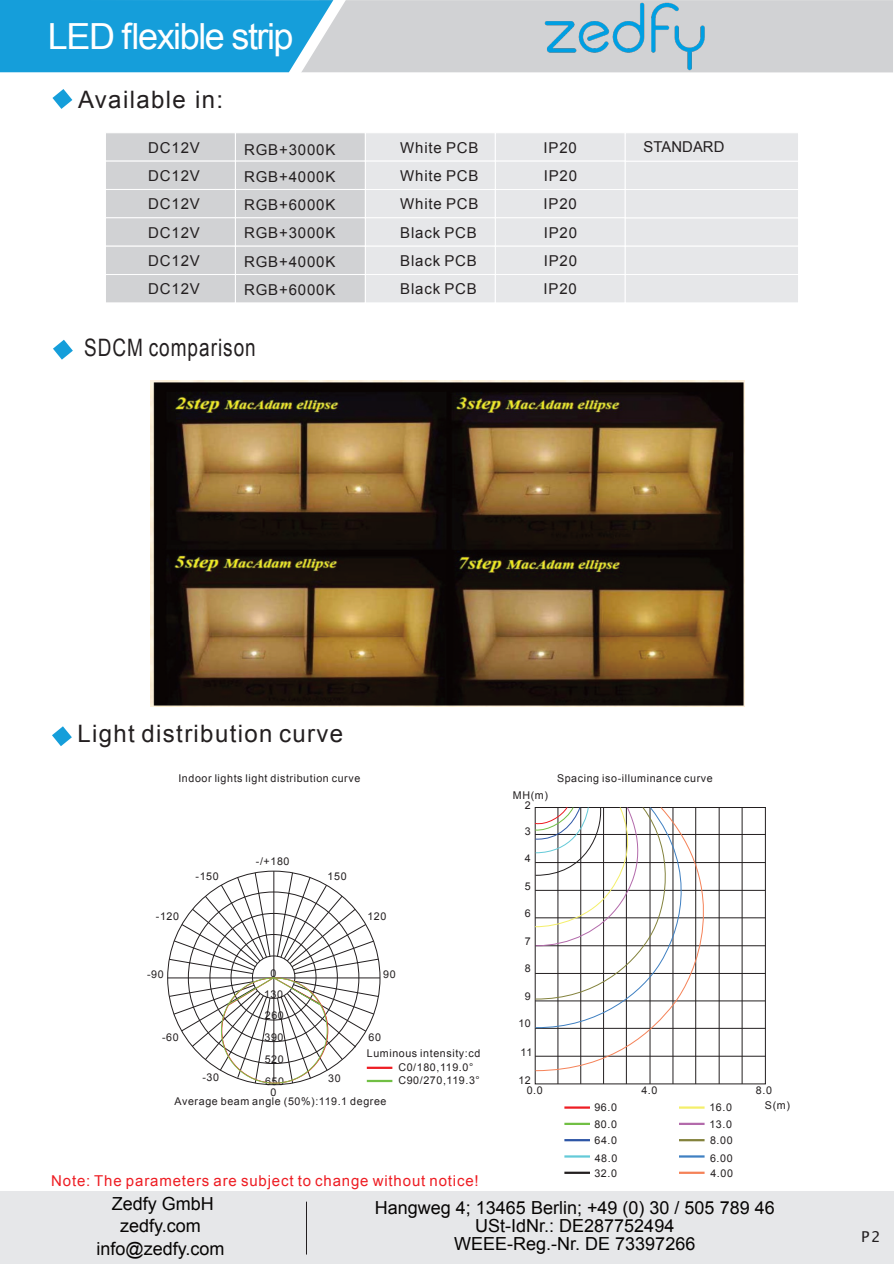
<style>
.page{position:relative;width:894px;height:1264px;background:#fff}
.page>*{position:absolute;margin:0;border:0;box-sizing:border-box;transform-origin:0 0}
.t1{font:36px "Arial";letter-spacing:-.04em;color:#fff}
.t2{font:24px "Arial";letter-spacing:.055em;color:#231f20}
.t3{font:24px "Arial";letter-spacing:.055em;color:#231f20;scale:.79 1}
.t4{font:18px/22.5px "Arial";color:#060403;text-align:center}
.t5{font:15px/27.8px "Arial";letter-spacing:.055em;color:#231f20;text-align:justify}
.t6{font:15px "Arial";letter-spacing:.055em;color:#ee1d23}
.t7{font:15px "Arial";letter-spacing:.005em;color:#231f20}
.t8{font:15px "Lucida Grande";color:#231f20}
.t9{font:10.65px/15.8px "Arial";letter-spacing:.055em;color:#231f20}
</style>
<div class="page">
<div style="left:0;top:1191px;width:893px;height:72px;background:#e6e7e9"></div>
<img style="left:151px;top:380px;width:593px;height:326px">
<div style="left:105px;top:133px;width:130px;height:28px;background:#d1d2d4;border:1px solid #fff"></div>
<div style="left:105px;top:161px;width:130px;height:29px;background:#d1d2d4;border:1px solid #fff"></div>
<div style="left:235px;top:133px;width:130px;height:28px;background:#d1d2d4;border:1px solid #fff"></div>
<div style="left:235px;top:161px;width:130px;height:29px;background:#d1d2d4;border:1px solid #fff"></div>
<div style="left:365px;top:133px;width:130px;height:28px;background:#e6e7e9;border:1px solid #fff"></div>
<div style="left:495px;top:133px;width:130px;height:28px;background:#e6e7e9;border:1px solid #fff"></div>
<div style="left:495px;top:161px;width:130px;height:29px;background:#e6e7e9;border:1px solid #fff"></div>
<div style="left:625px;top:161px;width:174px;height:29px;background:#e6e7e9;border:1px solid #fff"></div>
<div style="left:625px;top:133px;width:174px;height:28px;background:#e6e7e9"></div>
<div style="left:365px;top:161px;width:130px;height:29px;background:#e6e7e9;border:1px solid #fff"></div>
<div style="left:105px;top:189px;width:130px;height:29px;background:#d1d2d4;border:1px solid #fff"></div>
<div style="left:105px;top:218px;width:130px;height:28px;background:#d1d2d4;border:1px solid #fff"></div>
<div style="left:235px;top:189px;width:130px;height:29px;background:#d1d2d4;border:1px solid #fff"></div>
<div style="left:235px;top:218px;width:130px;height:28px;background:#d1d2d4;border:1px solid #fff"></div>
<div style="left:365px;top:189px;width:130px;height:29px;background:#e6e7e9;border:1px solid #fff"></div>
<div style="left:495px;top:189px;width:130px;height:29px;background:#e6e7e9;border:1px solid #fff"></div>
<div style="left:495px;top:218px;width:130px;height:28px;background:#e6e7e9;border:1px solid #fff"></div>
<div style="left:625px;top:218px;width:174px;height:28px;background:#e6e7e9;border:1px solid #fff"></div>
<div style="left:625px;top:189px;width:174px;height:29px;background:#e6e7e9;border:1px solid #fff"></div>
<div style="left:365px;top:218px;width:130px;height:28px;background:#e6e7e9;border:1px solid #fff"></div>
<div style="left:105px;top:246px;width:130px;height:29px;background:#d1d2d4;border:1px solid #fff"></div>
<div style="left:235px;top:246px;width:130px;height:29px;background:#d1d2d4;border:1px solid #fff"></div>
<div style="left:495px;top:246px;width:130px;height:29px;background:#e6e7e9;border:1px solid #fff"></div>
<div style="left:625px;top:246px;width:174px;height:29px;background:#e6e7e9;border:1px solid #fff"></div>
<div style="left:365px;top:246px;width:130px;height:29px;background:#e6e7e9;border:1px solid #fff"></div>
<div style="left:105px;top:274px;width:130px;height:29px;background:#d1d2d4;border:1px solid #fff"></div>
<div style="left:235px;top:274px;width:130px;height:29px;background:#d1d2d4;border:1px solid #fff"></div>
<div style="left:365px;top:274px;width:130px;height:29px;background:#e6e7e9;border:1px solid #fff"></div>
<div style="left:495px;top:274px;width:130px;height:29px;background:#e6e7e9;border:1px solid #fff"></div>
<div style="left:625px;top:274px;width:174px;height:29px;background:#e6e7e9;border:1px solid #fff"></div>
<hr style="left:306px;top:1201px;width:1px;height:53px;background:#231f20">
<hr style="left:168px;top:977px;width:212px;height:1px;background:#231f20">
<hr style="left:535px;top:834px;width:230px;height:1px;background:#231f20">
<hr style="left:535px;top:862px;width:230px;height:1px;background:#231f20">
<hr style="left:535px;top:890px;width:230px;height:1px;background:#231f20">
<hr style="left:535px;top:917px;width:230px;height:1px;background:#231f20">
<hr style="left:535px;top:945px;width:230px;height:1px;background:#231f20">
<hr style="left:535px;top:973px;width:230px;height:1px;background:#231f20">
<hr style="left:535px;top:1000px;width:230px;height:1px;background:#231f20">
<hr style="left:535px;top:1027px;width:230px;height:1px;background:#231f20">
<hr style="left:535px;top:1055px;width:230px;height:1px;background:#231f20">
<hr style="left:557px;top:807px;width:1px;height:276px;background:#231f20">
<hr style="left:580px;top:807px;width:1px;height:276px;background:#231f20">
<hr style="left:603px;top:807px;width:1px;height:276px;background:#231f20">
<hr style="left:626px;top:807px;width:1px;height:276px;background:#231f20">
<hr style="left:649px;top:807px;width:1px;height:276px;background:#231f20">
<hr style="left:672px;top:807px;width:1px;height:276px;background:#231f20">
<hr style="left:695px;top:807px;width:1px;height:276px;background:#231f20">
<hr style="left:719px;top:807px;width:1px;height:276px;background:#231f20">
<hr style="left:742px;top:807px;width:1px;height:276px;background:#231f20">
<svg style="left:535px;top:807px;width:199px;height:264px"></svg>
<hr style="left:564px;top:1106px;width:26px;height:2px;background:#ee1d23">
<hr style="left:564px;top:1122px;width:26px;height:2px;background:#71bf44">
<hr style="left:564px;top:1139px;width:26px;height:2px;background:#2d56a6">
<hr style="left:564px;top:1155px;width:26px;height:2px;background:#64cad8">
<hr style="left:564px;top:1171px;width:26px;height:2px;background:#231f20">
<hr style="left:679px;top:1106px;width:25px;height:2px;background:#f4ef6a">
<hr style="left:679px;top:1122px;width:25px;height:2px;background:#b36aab">
<hr style="left:679px;top:1139px;width:25px;height:2px;background:#83823c">
<hr style="left:679px;top:1155px;width:25px;height:2px;background:#3f80c2">
<hr style="left:679px;top:1171px;width:25px;height:2px;background:#f58258">
<hr style="left:367px;top:1066px;width:25px;height:2px;background:#ee1d23">
<hr style="left:367px;top:1079px;width:25px;height:3px;background:#71bf44">
<svg style="left:168px;top:871px;width:211px;height:213px"></svg>
<svg style="left:52px;top:726px;width:20px;height:20px"></svg>
<svg style="left:53px;top:340px;width:20px;height:19px"></svg>
<svg style="left:0;top:0;width:893px;height:109px"></svg>
<img style="left:543px;top:0;width:164px;height:72px">
<h1 class="t1" style="left:48px;top:23px;width:247px">LED flexible strip</h1>
<h2 class="t2" style="left:78px;top:90px;width:146px">Available in:</h2>
<h3 class="t5" style="left:148px;top:135px;width:53px">DC12V</h3>
<h3 class="t5" style="left:244px;top:137px;width:93px">RGB+3000K</h3>
<h3 class="t5" style="left:543px;top:135px;width:35px">IP20</h3>
<h3 class="t7" style="left:643px;top:141px;width:83px">STANDARD</h3>
<h3 class="t5" style="left:148px;top:163px;width:53px">DC12V</h3>
<h3 class="t5" style="left:544px;top:163px;width:35px">IP20</h3>
<h3 class="t5" style="left:148px;top:191px;width:53px">DC12V</h3>
<h3 class="t5" style="left:543px;top:191px;width:35px">IP20</h3>
<h3 class="t5" style="left:148px;top:220px;width:53px">DC12V</h3>
<h3 class="t5" style="left:544px;top:220px;width:35px">IP20</h3>
<h3 class="t5" style="left:400px;top:135px;width:80px;line-height:28.3px">White PCB<br>White PCB</h3>
<h3 class="t5" style="left:244px;top:164px;width:93px">RGB+4000K RGB+6000K RGB+3000K</h3>
<h3 class="t5" style="left:400px;top:192px;width:80px">White PCB</h3>
<h3 class="t5" style="left:400px;top:220px;width:78px;line-height:28.3px">Black PCB Black PCB Black PCB</h3>
<h3 class="t5" style="left:148px;top:248px;width:53px">DC12V</h3>
<h3 class="t5" style="left:544px;top:248px;width:35px">IP20</h3>
<h3 class="t5" style="left:148px;top:276px;width:53px">DC12V</h3>
<h3 class="t5" style="left:543px;top:276px;width:35px">IP20</h3>
<h3 class="t5" style="left:244px;top:249px;width:93px">RGB+4000K<br>RGB+6000K</h3>
<h2 class="t3" style="left:84px;top:338px;width:219px">SDCM comparison</h2>
<h2 class="t2" style="left:78px;top:725px;width:267px">Light distribution curve</h2>
<p class="t9" style="left:178px;top:771px;width:183px">Indoor lights light distribution curve</p>
<p class="t9" style="left:256px;top:854px;width:35px">-/+180</p>
<p class="t9" style="left:196px;top:869px;width:25px">-150</p>
<p class="t9" style="left:328px;top:869px;width:21px">150</p>
<p class="t9" style="left:156px;top:909px;width:25px">-120</p>
<p class="t9" style="left:367px;top:909px;width:21px">120</p>
<p class="t9" style="left:147px;top:967px;width:18px">-90</p>
<p class="t9" style="left:270px;top:966px;width:7px">0</p>
<p class="t9" style="left:383px;top:967px;width:14px">90</p>
<p class="t9" style="left:264px;top:987px;width:21px">130</p>
<p class="t9" style="left:265px;top:1008px;width:21px">260</p>
<p class="t9" style="left:162px;top:1030px;width:18px">-60</p>
<p class="t9" style="left:264px;top:1029px;width:21px">390</p>
<p class="t9" style="left:369px;top:1030px;width:14px">60</p>
<p class="t9" style="left:202px;top:1070px;width:18px">-30</p>
<p class="t9" style="left:265px;top:1052px;width:21px">520</p>
<p class="t9" style="left:265px;top:1074px;width:21px">650</p>
<p class="t9" style="left:328px;top:1070px;width:14px">30</p>
<p class="t9" style="left:367px;top:1046px;width:115px">Luminous intensity:cd</p>
<p class="t9" style="left:398px;top:1061px;width:83px;line-height:13.2px">C0/180,119.0°<br>C90/270,119.3°</p>
<p class="t9" style="left:270px;top:1085px;width:7px">0</p>
<p class="t9" style="left:175px;top:1094px;width:213px">Average beam angle (50%):119.1 degree</p>
<h3 class="t6" style="left:51px;top:1175px;width:429px">Note: The parameters are subject to change without notice!</h3>
<p class="t9" style="left:557px;top:771px;width:157px">Spacing iso-illuminance curve</p>
<p class="t9" style="left:513px;top:788px;width:37px">MH(m)</p>
<p class="t9" style="left:525px;top:798px;width:7px">2</p>
<p class="t9" style="left:525px;top:824px;width:7px">3</p>
<p class="t9" style="left:525px;top:851px;width:7px">4</p>
<p class="t9" style="left:525px;top:879px;width:7px">5</p>
<p class="t9" style="left:525px;top:906px;width:7px">6</p>
<p class="t9" style="left:525px;top:934px;width:7px">7</p>
<p class="t9" style="left:525px;top:961px;width:7px">8</p>
<p class="t9" style="left:525px;top:989px;width:7px">9</p>
<p class="t9" style="left:518px;top:1016px;width:14px">10</p>
<p class="t9" style="left:521px;top:1045px;width:13px">11</p>
<p class="t9" style="left:527px;top:1076px;width:18px;line-height:9.9px;text-indent:-8px">12<br>0.0</p>
<p class="t9" style="left:641px;top:1083px;width:18px">4.0</p>
<p class="t9" style="left:756px;top:1083px;width:18px">8.0</p>
<p class="t9" style="left:594px;top:1100px;width:24px">96.0</p>
<p class="t9" style="left:765px;top:1098px;width:26px">S(m)</p>
<p class="t9" style="left:594px;top:1116px;width:24px;line-height:16.4px">80.0<br>64.0</p>
<p class="t9" style="left:594px;top:1150px;width:24px">48.0<br>32.0</p>
<p class="t9" style="left:709px;top:1099px;width:25px;line-height:16.5px;text-align:justify">16.0<br>13.0<br>8.00</p>
<p class="t9" style="left:710px;top:1150px;width:24px">6.00<br>4.00</p>
<h3 class="t4" style="left:96px;top:1193px;width:129px">Zedfy GmbH zedfy.com info@zedfy.com</h3>
<h3 class="t4" style="left:375px;top:1200px;width:401px;line-height:18px">Hangweg 4; 13465 Berlin; +49 (0) 30 / 505 789 46<br>USt-IdNr.: DE287752494<br>WEEE-Reg.-Nr. DE 73397266</h3>
<h3 class="t8" style="left:861px;top:1229px;width:21px">P2</h3>
</div>
